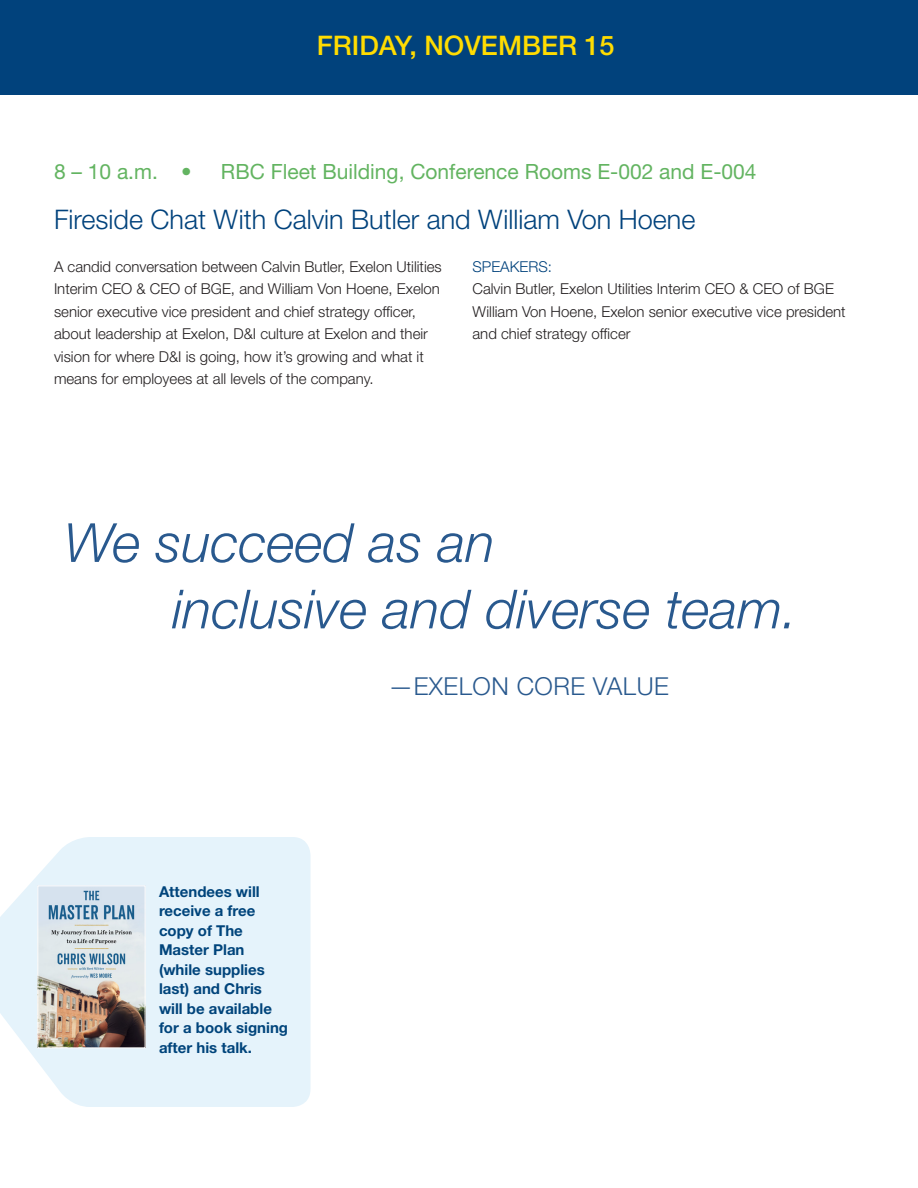
<style>
.page{position:relative;width:918px;height:1188px;background:#fff}
.page>*{position:absolute;margin:0;border:0;box-sizing:border-box;transform-origin:0 0}
.t1{font:italic 300 54px/66.4px "Helvetica Neue";color:#29598e}
.t2{font:300 27px "Helvetica Neue";color:#01427c}
.t3{font:500 27px "Helvetica Neue";color:#ffdc01}
.t4{font:300 24.75px "Helvetica Neue";letter-spacing:.02em;color:#29598e}
.t5{font:21px "Helvetica Neue";color:#63b461}
.t6{font:300 15px/22.5px "Helvetica Neue";color:#231f20}
.t7{font:700 15px/19.5px "Helvetica Neue";color:#00447b}
.t8{font:300 15px "Helvetica Neue";color:#01427c}
</style>
<div class="page">
<div style="left:0;top:0;width:918px;height:94px;background:#01427c"></div>
<svg style="left:0;top:837px;width:311px;height:270px;background:#e7f4fb"></svg>
<img style="left:39px;top:887px;width:105px;height:159px">
<div style="left:37px;top:885px;width:109px;height:163px;border:1px solid #fff"></div>
<p class="t3" style="left:317px;top:29px;width:299px">FRIDAY, NOVEMBER 15</p>
<p class="t5" style="left:54px;top:159px;width:139px">8 – 10 a.m. •</p>
<p class="t5" style="left:221px;top:159px;width:537px">RBC Fleet Building, Conference Rooms E-002 and E-004</p>
<p class="t2" style="left:54px;top:203px;width:643px">Fireside Chat With Calvin Butler and William Von Hoene</p>
<p class="t6" style="left:54px;top:255px;width:389px">A candid conversation between Calvin Butler, Exelon Utilities Interim CEO &amp; CEO of BGE, and William Von Hoene, Exelon senior executive vice president and chief strategy officer, about leadership at Exelon, D&amp;I culture at Exelon and their vision for where D&amp;I is going, how it’s growing and what it means for employees at all levels of the company.</p>
<p class="t8" style="left:472px;top:257px;width:81px">SPEAKERS:</p>
<p class="t6" style="left:472px;top:277px;width:363px">Calvin Butler, Exelon Utilities Interim CEO &amp; CEO of BGE</p>
<p class="t6" style="left:472px;top:300px;width:375px">William Von Hoene, Exelon senior executive vice president and chief strategy officer</p>
<p class="t1" style="left:172px;top:509px;width:627px;text-indent:-108px">We succeed as an<br>inclusive and diverse team.</p>
<p class="t7" style="left:159px;top:881px;width:131px">Attendees will receive a free copy of The<br>Master Plan (while supplies last) and Chris will be available for a book signing after his talk.</p>
<p class="t4" style="left:388px;top:671px;width:282px">—EXELON CORE VALUE</p>
</div>
